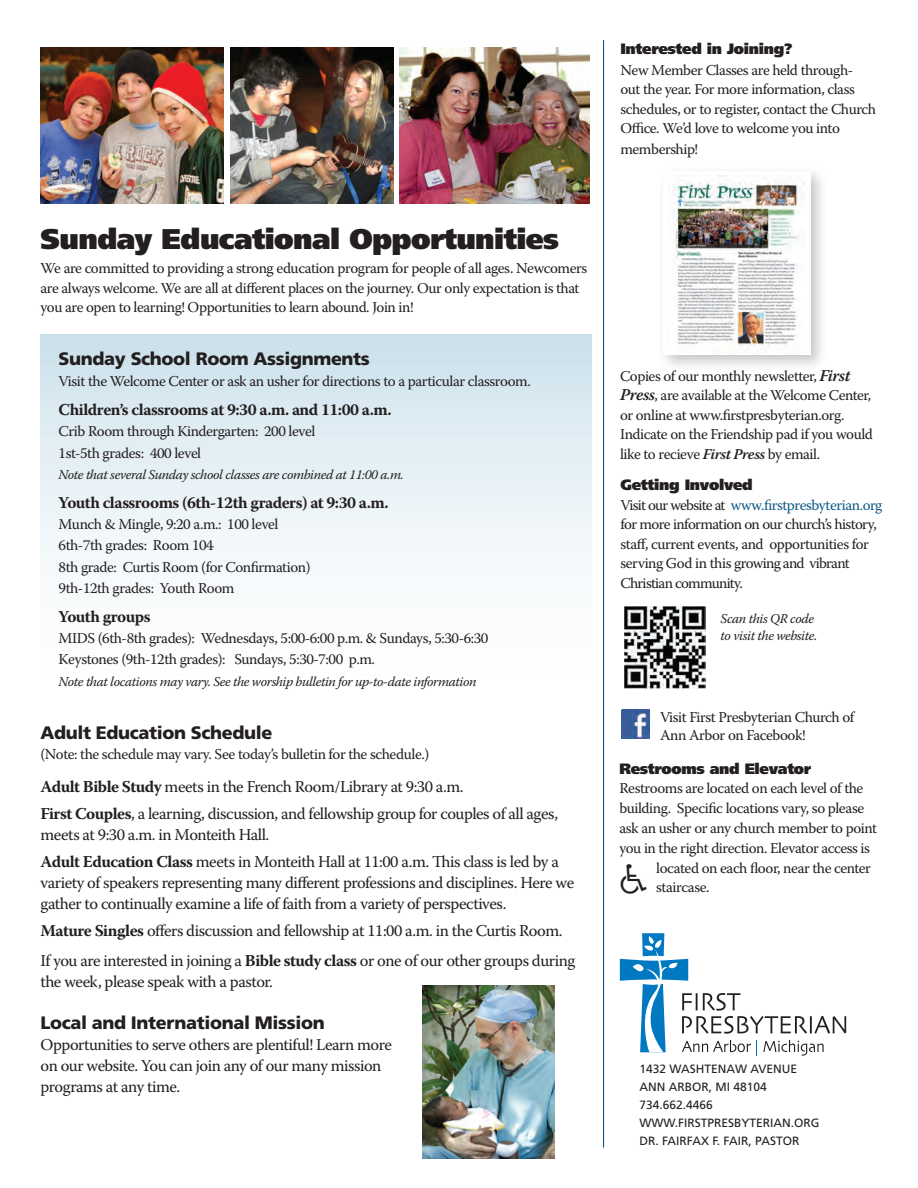
<style>
.page{position:relative;width:918px;height:1188px;background:#fff}
.page>*{position:absolute;margin:0;border:0;box-sizing:border-box;transform-origin:0 0}
.t1{font:45px "Zeal";color:#231f20}
.t2{font:900 28.5px "Frutiger LT Std";letter-spacing:-.02em;color:#231f20}
.t3{font:900 18px "Frutiger LT Std";letter-spacing:-.02em;color:#231f20}
.t4{font:16.5px/21px "Warnock Pro";letter-spacing:-.03em;color:#231f20}
.t5{font:700 16.5px "Warnock Pro";letter-spacing:-.03em;color:#231f20}
.t6{font:15px/19.5px "Warnock Pro";letter-spacing:-.03em;color:#231f20}
.t7{font:900 15px "Frutiger LT Std";letter-spacing:-.02em;color:#231f20}
.t8{font:italic 13.5px/16.8px "Warnock Pro";letter-spacing:-.03em;color:#231f20}
.t9{font:12px/18px "Frutiger LT Std";color:#231f20}
.s1{font-weight:700}
.s2{font-weight:600;font-style:italic;font-size:16.5px}
.s3{font-weight:600;font-style:italic}
.s4{color:#0f5a86}
</style>
<div class="page">
<hr style="left:603px;top:40px;width:1px;height:1108px;background:#0f5a86">
<img style="left:230px;top:48px;width:163px;height:155px">
<img style="left:400px;top:48px;width:190px;height:155px">
<img style="left:40px;top:48px;width:184px;height:155px">
<div style="left:657px;top:165px;width:171px;height:207px;background:#231f20;opacity:.26"></div>
<div style="left:663px;top:172px;width:148px;height:183px;background:#fff"></div>
<img style="left:668px;top:175px;width:138px;height:179px">
<img style="left:621px;top:710px;width:29px;height:29px">
<svg style="left:620px;top:933px;width:226px;height:123px"></svg>
<div style="left:41px;top:335px;width:550px;height:382px;background:linear-gradient(to bottom,#d1e4ee,#fff)"></div>
<img style="left:624px;top:607px;width:82px;height:81px">
<img style="left:423px;top:985px;width:131px;height:173px">
<h2 class="t2" style="left:40px;top:222px;width:520px">Sunday Educational Opportunities</h2>
<p class="t6" style="left:40px;top:258px;width:548px">We are committed to providing a strong education program for people of all ages. Newcomers are always welcome. We are all at different places on the journey. Our only expectation is that you are open to learning! Opportunities to learn abound. Join in!</p>
<p class="t3" style="left:59px;top:348px;width:313px">Sunday School Room Assignments</p>
<p class="t6" style="left:59px;top:372px;width:474px">Visit the Welcome Center or ask an usher for directions to a particular classroom.</p>
<p class="t5" style="left:59px;top:400px;width:335px">Children’s classrooms at 9:30 a.m. and 11:00 a.m.</p>
<p class="t6" style="left:59px;top:420px;width:258px;line-height:21.3px">Crib Room through Kindergarten: 200 level<br>1st-5th grades: 400 level</p>
<p class="t8" style="left:59px;top:466px;width:347px">Note that several Sunday school classes are combined at 11:00 a.m.</p>
<p class="t5" style="left:59px;top:492px;width:332px">Youth classrooms (6th-12th graders) at 9:30 a.m.</p>
<p class="t6" style="left:59px;top:513px;width:253px;line-height:21.3px">Munch &amp; Mingle, 9:20 a.m.: 100 level<br>6th-7th grades: Room 104<br>8th grade: Curtis Room (for Confirmation)<br>9th-12th grades: Youth Room</p>
<p class="t5" style="left:59px;top:606px;width:94px">Youth groups</p>
<p class="t6" style="left:59px;top:627px;width:431px;line-height:21.3px">MIDS (6th-8th grades): Wednesdays, 5:00-6:00 p.m. &amp; Sundays, 5:30-6:30<br>Keystones (9th-12th grades): Sundays, 5:30-7:00 p.m.</p>
<p class="t8" style="left:59px;top:673px;width:419px">Note that locations may vary. See the worship bulletin for up-to-date information</p>
<p class="t3" style="left:40px;top:722px;width:233px">Adult Education Schedule</p>
<p class="t6" style="left:40px;top:744px;width:390px">(Note: the schedule may vary. See today’s bulletin for the schedule.)</p>
<p class="t4" style="left:40px;top:773px;width:519px;line-height:27px"><span class="s1">Adult Bible Study</span> meets in the French Room/Library at 9:30 a.m.<br><span class="s1">First Couples</span>, a learning, discussion, and fellowship group for couples of all ages,</p>
<p class="t4" style="left:40px;top:821px;width:520px;line-height:27px">meets at 9:30 a.m. in Monteith Hall.<br><span class="s1">Adult Education Class</span> meets in Monteith Hall at 11:00 a.m. This class is led by a</p>
<p class="t4" style="left:40px;top:872px;width:535px">variety of speakers representing many different professions and disciplines. Here we gather to continually examine a life of faith from a variety of perspectives.</p>
<p class="t4" style="left:40px;top:915px;width:536px;line-height:30px"><span class="s1">Mature Singles</span> offers discussion and fellowship at 11:00 a.m. in the Curtis Room.<br>If you are interested in joining a <span class="s1">Bible study class</span> or one of our other groups during</p>
<p class="t4" style="left:40px;top:971px;width:234px">the week, please speak with a pastor.</p>
<p class="t3" style="left:40px;top:1012px;width:286px">Local and International Mission</p>
<p class="t4" style="left:40px;top:1034px;width:353px">Opportunities to serve others are plentiful! Learn more on our website. You can join any of our many mission programs at any time.</p>
<p class="t7" style="left:620px;top:39px;width:174px">Interested in Joining?</p>
<p class="t6" style="left:620px;top:60px;width:257px">New Member Classes are held through&shy;out the year. For more information, class schedules, or to register, contact the Church Office. We’d love to welcome you into</p>
<p class="t6" style="left:620px;top:139px;width:79px">membership!</p>
<p class="t6" style="left:620px;top:366px;width:254px">Copies of our monthly newsletter, <span class="s2">First Press</span>, are available at the Welcome Center, or online at www.firstpresbyterian.org.<br>Indicate on the Friendship pad if you would like to recieve <span class="s3">First Press</span> by email.</p>
<p class="t7" style="left:620px;top:476px;width:134px">Getting Involved</p>
<p class="t6" style="left:620px;top:495px;width:264px">Visit our website at <span class="s4">www.firstpresbyterian.org </span>for more information on our church’s history, staff, current events, and opportunities for serving God in this growing and vibrant Christian community.</p>
<p class="t8" style="left:721px;top:610px;width:98px">Scan this QR code to visit the website.</p>
<p class="t6" style="left:660px;top:708px;width:196px;line-height:18px">Visit First Presbyterian Church of<br>Ann Arbor on Facebook!</p>
<p class="t7" style="left:619px;top:759px;width:194px">Restrooms and Elevator</p>
<p class="t6" style="left:619px;top:779px;width:246px">Restrooms are located on each level of the</p>
<p class="t6" style="left:619px;top:798px;width:246px">building. Specific locations vary, so please</p>
<p class="t6" style="left:619px;top:818px;width:259px">ask an usher or any church member to point</p>
<p class="t6" style="left:619px;top:838px;width:252px">you in the right direction. Elevator access is</p>
<p class="t6" style="left:656px;top:858px;width:216px">located on each floor, near the center</p>
<h1 class="t1" style="left:610px;top:857px;width:46px">˙</h1>
<p class="t6" style="left:656px;top:878px;width:55px">staircase.</p>
<p class="t9" style="left:639px;top:1059px;width:159px">1432 WASHTENAW AVENUE<br>ANN ARBOR, MI 48104<br>734.662.4466<br>WWW</p>
<p class="t9" style="left:639px;top:1113px;width:182px;text-indent:35px">.FI RSTPRESBYTERIAN.ORG<br>DR. FAI RFAX F. FAI R, PASTO R</p>
</div>
